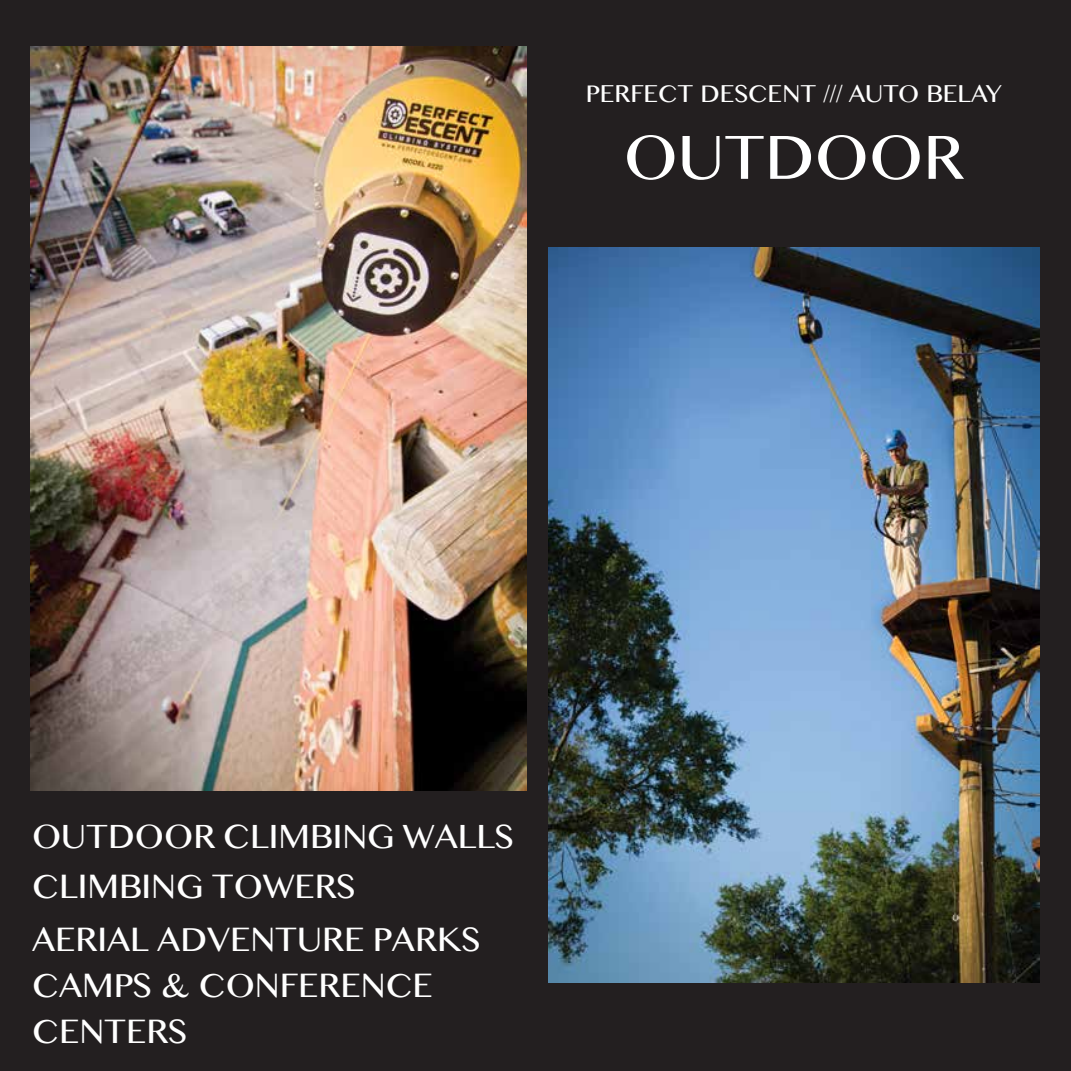
<style>
.page{position:relative;width:1071px;height:1071px;background:#231f20}
.page>*{position:absolute;margin:0;border:0;box-sizing:border-box;transform-origin:0 0}
.t1{font:63px "Gurmukhi MN";color:#fff}
.t2{font:33.95px/46px "Gurmukhi MN";color:#fff}
.t3{font:24.5px "Gurmukhi MN";color:#fff}
</style>
<div class="page">
<img style="left:31px;top:47px;width:495px;height:743px">
<img style="left:549px;top:247px;width:490px;height:736px">
<p class="t3" style="left:586px;top:80px;width:418px">PERFECT DESCENT /// AUTO BELAY</p>
<h1 class="t1" style="left:624px;top:123px;width:342px">OUTDOOR</h1>
<p class="t2" style="left:32px;top:812px;width:483px;line-height:49.5px">OUTDOOR CLIMBING WALLS<br>CLIMBING TOWERS</p>
<p class="t2" style="left:32px;top:918px;width:450px">AERIAL ADVENTURE PARKS<br>CAMPS &amp; CONFERENCE<br>CENTERS</p>
</div>
